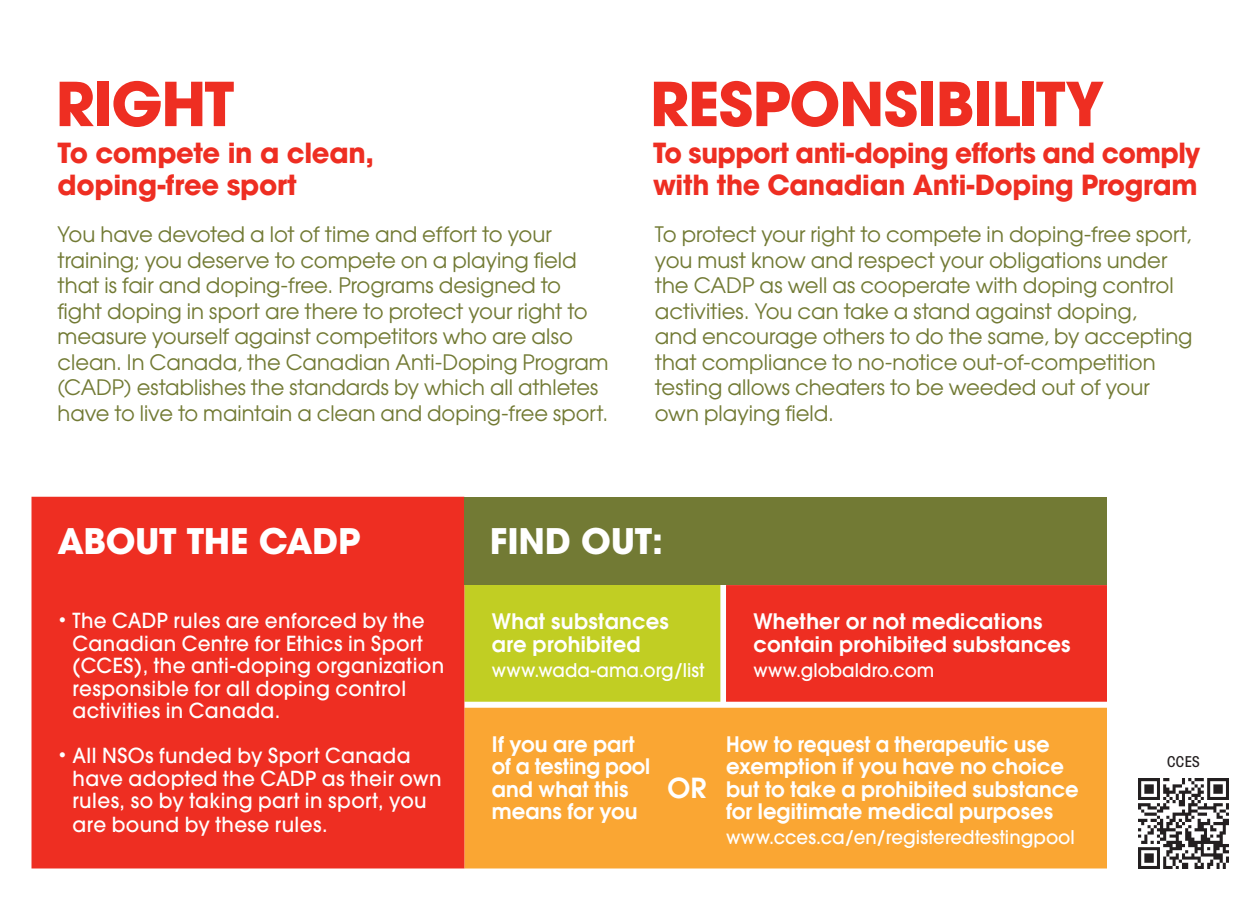
<style>
.page{position:relative;width:1260px;height:900px;background:#fff}
.page>*{position:absolute;margin:0;border:0;box-sizing:border-box;transform-origin:0 0}
.t1{font:700 60px "Avant Garde";letter-spacing:-.02em;color:#ee2e22}
.t2{font:700 35px "Avant Garde";letter-spacing:-.01em;color:#fff}
.t3{font:700 27.5px/32.5px "Avant Garde";letter-spacing:-.015em;color:#ee2e22;scale:.96 1}
.t4{font:700 27.5px/32.5px "Avant Garde";letter-spacing:-.015em;color:#ee2e22}
.t5{font:600 27.5px "Avant Garde";color:#fff}
.t6{font:21.25px/25.5px "Avant Garde";color:#727a34}
.t7{font:600 21.25px/22.5px "Avant Garde";letter-spacing:.005em;color:#fff}
.t8{font:600 21.25px/22.5px "Avant Garde";letter-spacing:.005em;color:#fff;scale:.95 1}
.t9{font:500 20.5px/22.5px "Avant Garde";letter-spacing:.02em;color:#fff}
.t10{font:500 18.75px "Avant Garde";letter-spacing:.005em;color:#fff;scale:.96 1}
.t11{font:500 18.75px "Avant Garde";letter-spacing:.005em;color:#fff}
.t12{font:500 condensed 15px "Avant Garde";color:#231f20}
.s1{font-size:16.5px}
</style>
<div class="page">
<div style="left:464px;top:585px;width:256px;height:117px;background:#c1ce23"></div>
<div style="left:464px;top:708px;width:643px;height:161px;background:#faa633"></div>
<div style="left:726px;top:585px;width:381px;height:117px;background:#ee2e22"></div>
<div style="left:32px;top:497px;width:432px;height:371px;background:#ee2e22"></div>
<div style="left:464px;top:497px;width:643px;height:88px;background:#727a34"></div>
<img style="left:1138px;top:779px;width:90px;height:89px">
<h1 class="t1" style="left:56px;top:65px;width:180px">RIGHT</h1>
<h1 class="t1" style="left:650px;top:65px;width:456px">RESPONSIBILITY</h1>
<p class="t4" style="left:58px;top:136px;width:318px">To compete in a clean, doping-free sport</p>
<p class="t3" style="left:653px;top:136px;width:572px">To support anti-doping efforts and comply with the Canadian Anti-Doping Program</p>
<p class="t6" style="left:58px;top:221px;width:553px">You have devoted a lot of time and effort to your training; you deserve to compete on a playing field that is fair and doping-free. Programs designed to fight doping in sport are there to protect your right to measure yourself against competitors who are also clean. In Canada, the Canadian Anti-Doping Program (CADP) establishes the standards by which all athletes have to live to maintain a clean and doping-free sport.</p>
<p class="t6" style="left:655px;top:221px;width:539px">To protect your right to compete in doping-free sport, you must know and respect your obligations under the CADP as well as cooperate with doping control activities. You can take a stand against doping,<br>and encourage others to do the same, by accepting that compliance to no-notice out-of-competition testing allows cheaters to be weeded out of your own playing field.</p>
<h2 class="t2" style="left:58px;top:519px;width:304px">ABOUT THE CADP</h2>
<h2 class="t2" style="left:490px;top:519px;width:175px">FIND OUT:</h2>
<p class="t9" style="left:73px;top:610px;width:373px;text-indent:-15px"><span class="s1">•</span> The CADP rules are enforced by the Canadian Centre for Ethics in Sport (CCES), the anti-doping organization responsible for all doping control activities in Canada.</p>
<p class="t9" style="left:73px;top:744px;width:371px;text-indent:-15px"><span class="s1">•</span> All NSOs funded by Sport Canada have adopted the CADP as their own rules, so by taking part in sport, you are bound by these rules.</p>
<p class="t7" style="left:492px;top:610px;width:179px">What substances are prohibited</p>
<p class="t10" style="left:492px;top:658px;width:223px">www.wada-ama.org/list</p>
<p class="t7" style="left:753px;top:610px;width:319px">Whether or not medications contain prohibited substances</p>
<p class="t10" style="left:753px;top:658px;width:190px">www.globaldro.com</p>
<p class="t7" style="left:492px;top:732px;width:160px">If you are part of a testing pool and what this means for you</p>
<p class="t5" style="left:667px;top:770px;width:40px">OR</p>
<p class="t8" style="left:726px;top:732px;width:373px">How to request a therapeutic use exemption if you have no choice but to take a prohibited substance for legitimate medical purposes</p>
<p class="t11" style="left:726px;top:826px;width:350px">www.cces.ca/en/registeredtestingpool</p>
<p class="t12" style="left:1167px;top:753px;width:26px">CCES</p>
</div>
